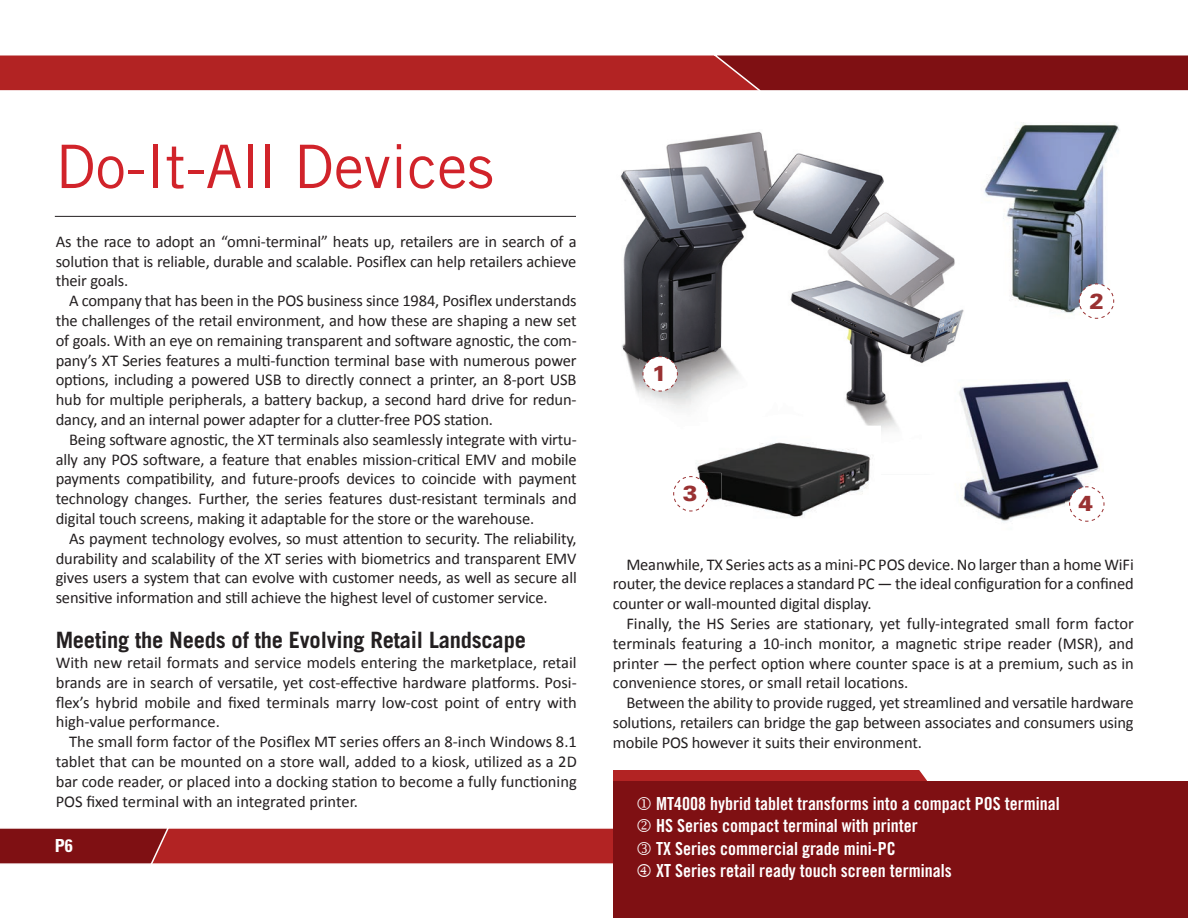
<style>
.page{position:relative;width:1188px;height:918px;background:#fff}
.page>*{position:absolute;margin:0;border:0;box-sizing:border-box;transform-origin:0 0}
.t1{font:60px "Trade Gothic";color:#d1232a}
.t2{font:700 22.5px "Trade Gothic";letter-spacing:-.01em;color:#231f20}
.t3{font:900 21.9px "Univers";color:#993132}
.t4{font:18px/22.5px "Trade Gothic Bold Cond Twenty";color:#fff}
.t5{font:700 condensed 18px "Univers";color:#fff}
.t6{font:16.5px/19.8px "Calibri";letter-spacing:-.01em;color:#231f20;text-align:justify}
</style>
<div class="page">
<img style="left:620px;top:132px;width:344px;height:300px">
<img style="left:984px;top:122px;width:136px;height:192px">
<img style="left:944px;top:379px;width:155px;height:143px">
<img style="left:685px;top:426px;width:196px;height:91px">
<img style="left:1076px;top:280px;width:44px;height:34px">
<svg style="left:1079px;top:283px;width:36px;height:36px"></svg>
<img style="left:1066px;top:483px;width:33px;height:39px">
<svg style="left:1069px;top:486px;width:36px;height:36px"></svg>
<img style="left:685px;top:473px;width:36px;height:44px">
<svg style="left:673px;top:473px;width:36px;height:39px"></svg>
<img style="left:639px;top:353px;width:52px;height:51px">
<svg style="left:642px;top:356px;width:36px;height:36px"></svg>
<svg style="left:0;top:55px;width:1188px;height:36px;background:#a22425"></svg>
<div style="left:613px;top:770px;width:314px;height:11px;background:#b22323"></div>
<svg style="left:919px;top:770px;width:8px;height:11px"></svg>
<div style="left:613px;top:781px;width:575px;height:137px;background:#7f1013"></div>
<hr style="left:55px;top:216px;width:521px;height:1px;background:#231f20">
<svg style="left:0;top:828px;width:613px;height:36px;background:#a82727"></svg>
<h1 class="t1" style="left:56px;top:130px;width:440px">Do-It-All Devices</h1>
<p class="t6" style="left:56px;top:231px;width:522px">As the race to adopt an “omni-terminal” heats up, retailers are in search of a solution that is reliable, durable and scalable. Posiflex can help retailers achieve their goals.</p>
<p class="t6" style="left:56px;top:291px;width:523px;text-indent:13px">A company that has been in the POS business since 1984, Posiflex understands the challenges of the retail environment, and how these are shaping a new set of goals. With an eye on remaining transparent and software agnostic, the com&shy;pany’s XT Series features a multi-function terminal base with numerous power options, including a powered USB to directly connect a printer, an 8-port USB hub for multiple peripherals, a battery backup, a second hard drive for redun&shy;dancy, and an internal power adapter for a clutter-free POS station.</p>
<p class="t6" style="left:56px;top:429px;width:523px;text-indent:13px">Being software agnostic, the XT terminals also seamlessly integrate with virtu&shy;ally any POS software, a feature that enables mission-critical EMV and mobile payments compatibility, and future-proofs devices to coincide with payment technology changes. Further, the series features dust-resistant terminals and digital touch screens, making it adaptable for the store or the warehouse.</p>
<p class="t6" style="left:56px;top:528px;width:523px;text-indent:13px">As payment technology evolves, so must attention to security. The reliability, durability and scalability of the XT series with biometrics and transparent EMV gives users a system that can evolve with customer needs, as well as secure all sensitive information and still achieve the highest level of customer service.</p>
<h2 class="t2" style="left:56px;top:626px;width:472px">Meeting the Needs of the Evolving Retail Landscape</h2>
<p class="t6" style="left:56px;top:653px;width:523px">With new retail formats and service models entering the marketplace, retail brands are in search of versatile, yet cost-effective hardware platforms. Posi&shy;flex’s hybrid mobile and fixed terminals marry low-cost point of entry with high-value performance.</p>
<p class="t6" style="left:56px;top:732px;width:523px;text-indent:13px">The small form factor of the Posiflex MT series offers an 8-inch Windows 8.1 tablet that can be mounted on a store wall, added to a kiosk, utilized as a 2D bar code reader, or placed into a docking station to become a fully functioning POS fixed terminal with an integrated printer.</p>
<p class="t5" style="left:55px;top:835px;width:19px">P6</p>
<h3 class="t3" style="left:652px;top:360px;width:16px">1</h3>
<h3 class="t3" style="left:683px;top:480px;width:16px">3</h3>
<h3 class="t3" style="left:1090px;top:288px;width:16px">2</h3>
<h3 class="t3" style="left:1079px;top:490px;width:16px">4</h3>
<p class="t6" style="left:613px;top:554px;width:523px;text-indent:13px">Meanwhile, TX Series acts as a mini-PC POS device. No larger than a home WiFi router, the device replaces a standard PC — the ideal configuration for a confined counter or wall-mounted digital display.</p>
<p class="t6" style="left:613px;top:614px;width:523px;text-indent:13px">Finally, the HS Series are stationary, yet fully-integrated small form factor terminals featuring a 10-inch monitor, a magnetic stripe reader (MSR), and printer — the perfect option where counter space is at a premium, such as in convenience stores, or small retail locations.</p>
<p class="t6" style="left:613px;top:693px;width:523px;text-indent:13px">Between the ability to provide rugged, yet streamlined and versatile hardware solutions, retailers can bridge the gap between associates and consumers using mobile POS however it suits their environment.</p>
<p class="t4" style="left:656px;top:792px;width:405px">MT4008 hybrid tablet transforms into a compact POS terminal<br>HS Series compact terminal with printer</p>
<p class="t4" style="left:656px;top:837px;width:297px;text-indent:-20px">● TX Series commercial grade mini-PC<br>XT Series retail ready touch screen terminals</p>
</div>
